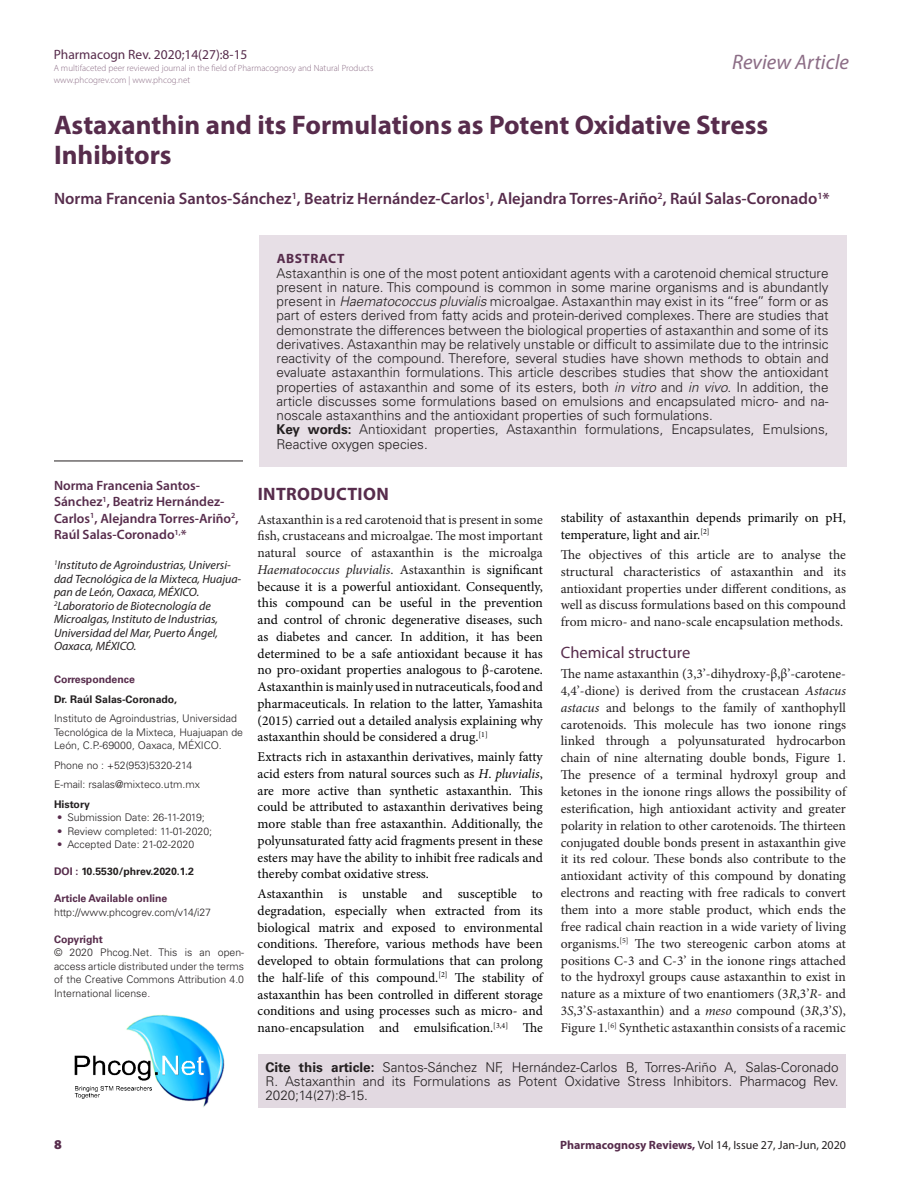
<style>
.page{position:relative;width:918px;height:1188px;background:#fff}
.page>*{position:absolute;margin:0;border:0;box-sizing:border-box;transform-origin:0 0}
.CT{font:700 27px/30px "Myriad Pro";color:#572c4c}
.t1{font:italic 21px "Myriad Pro";color:#8c6d86}
._1_HD{font:700 18px "Myriad Pro";letter-spacing:.02em;color:#572c4c}
.CA{font:600 16.5px "Myriad Pro";color:#572c4c}
._2_HD{font:16.5px "Myriad Pro";color:#572c4c}
.TXT{font:13.5px/16.8px "Minion Pro";color:#000;text-align:justify}
.TXT-2{font:13.5px/16.8px "Minion Pro";color:#231f20;text-align:justify}
.ABS_TXT{font:300 13.5px/14.2px "Univers LT Std";color:#231f20;text-align:justify}
.CA-2{font:600 13.5px/16.5px "Myriad Pro";color:#572c4c}
.t2{font:13.5px "Myriad Pro";color:#572c4c}
.ABS_HD{font:700 13.5px "Myriad Pro";letter-spacing:.04em;color:#572c4c}
.RRH{font:900 13.5px "Myriad Pro";color:#572c4c}
.CA_Aff{font:italic 12px/13.5px "Myriad Pro";color:#231f20}
.RRH-2{font:12px "Myriad Pro";color:#231f20}
.ABS_AU_ADD{font:300 10.5px/13.5px "Univers LT Std";color:#231f20}
.ABS_AU_ADD-2{font:700 10.5px "Univers LT Std";color:#231f20}
.ABS_AU_ADD-3{font:700 10.5px "Univers LT Std";color:#572c4c}
.ABS_TXT-2{font:700 10.5px "Univers LT Std";color:#572c4c}
.t3{font:300 9px/12px "Myriad Pro";color:#8c6d86}
.s1{color:#572c4c}
.s2{font-style:italic}
.s3{font-weight:700}
.s4{color:#231f20}
.s5{font-style:italic;color:#231f20}
.s6{font-weight:700;color:#572c4c}
</style>
<div class="page">
<hr style="left:54px;top:461px;width:189px;height:1px;background:#231f20">
<div style="left:258px;top:1054px;width:588px;height:54px;background:#e2d9e1"></div>
<img style="left:74px;top:1015px;width:150px;height:93px">
<div style="left:259px;top:235px;width:588px;height:232px;background:#e7dfe6"></div>
<p class="t2" style="left:54px;top:46px;width:195px">Pharmacogn Rev. 2020;14(27):8-15</p>
<p class="t3" style="left:54px;top:62px;width:321px">A multifaceted peer reviewed journal in the field of Pharmacognosy and Natural Products www.phcogrev.com | www.phcog.net</p>
<h2 class="t1" style="left:732px;top:49px;width:118px">Review Article</h2>
<p class="CT" style="left:54px;top:109px;width:716px">Astaxanthin and its Formulations as Potent Oxidative Stress<br>Inhibitors</p>
<p class="CA" style="left:54px;top:188px;width:777px">Norma Francenia Santos-Sánchez<sup>1</sup>, Beatriz Hernández-Carlos<sup>1</sup>, Alejandra Torres-Ariño<sup>2</sup>, Raúl Salas-Coronado<sup>1</sup>*</p>
<p class="CA-2" style="left:54px;top:477px;width:186px">Norma Francenia Santos-<br>Sánchez<sup>1</sup>, Beatriz Hernández-<br>Carlos<sup>1</sup>, Alejandra Torres-Ariño<sup>2</sup>,<br>Raúl Salas-Coronado<sup>1,</sup>*</p>
<p class="CA_Aff" style="left:54px;top:558px;width:189px"><sup>1</sup>Instituto de Agroindustrias, Universi&shy;dad Tecnológica de la Mixteca, Huajua&shy;pan de León, Oaxaca, MÉXICO.</p>
<p class="CA_Aff" style="left:54px;top:599px;width:165px"><sup>2</sup>Laboratorio de Biotecnología de<br>Microalgas, Instituto de Industrias,<br>Universidad del Mar, Puerto Ángel,<br>Oaxaca, MÉXICO.</p>
<p class="ABS_TXT-2" style="left:54px;top:673px;width:82px">Correspondence</p>
<p class="ABS_AU_ADD-2" style="left:54px;top:693px;width:125px">Dr. Raúl Salas-Coronado,</p>
<p class="ABS_AU_ADD" style="left:54px;top:712px;width:191px">Instituto de Agroindustrias, Universidad<br>Tecnológica de la Mixteca, Huajuapan de<br>León, C.P.-69000, Oaxaca, MÉXICO.</p>
<p class="ABS_AU_ADD" style="left:54px;top:758px;width:140px">Phone no : +52(953)5320-214</p>
<p class="ABS_AU_ADD" style="left:54px;top:778px;width:148px">E-mail: rsalas@mixteco.utm.mx</p>
<p class="ABS_AU_ADD-2" style="left:54px;top:798px;width:37px">History</p>
<p class="ABS_AU_ADD" style="left:57px;top:811px;width:149px"><span class="s1">•</span> Submission Date: 26-11-2019;</p>
<p class="ABS_AU_ADD" style="left:57px;top:824px;width:157px"><span class="s1">•</span> Review completed: 11-01-2020;</p>
<p class="ABS_AU_ADD" style="left:57px;top:838px;width:139px"><span class="s1">•</span> Accepted Date: 21-02-2020</p>
<p class="ABS_AU_ADD-2" style="left:54px;top:865px;width:141px"><span class="s1">DOI :</span> 10.5530/phrev.2020.1.2</p>
<p class="ABS_AU_ADD-3" style="left:54px;top:892px;width:115px">Article Available online</p>
<p class="ABS_AU_ADD" style="left:54px;top:905px;width:159px">http://www.phcogrev.com/v14/i27</p>
<p class="ABS_AU_ADD-3" style="left:54px;top:933px;width:50px">Copyright</p>
<p class="ABS_AU_ADD" style="left:54px;top:946px;width:192px;text-align:justify">© 2020 Phcog.Net. This is an open&shy;access article distributed under the terms of the Creative Commons Attribution 4.0<br>International license<span class="s1">.</span></p>
<p class="ABS_HD" style="left:277px;top:250px;width:69px">ABSTRACT</p>
<p class="ABS_TXT" style="left:277px;top:266px;width:554px">Astaxanthin is one of the most potent antioxidant agents with a carotenoid chemical structure present in nature. This compound is common in some marine organisms and is abundantly present in <span class="s2">Haematococcus pluvialis</span> microalgae. Astaxanthin may exist in its “free” form or as part of esters derived from fatty acids and protein-derived complexes. There are studies that demonstrate the differences between the biological properties of astaxanthin and some of its derivatives. Astaxanthin may be relatively unstable or difficult to assimilate due to the intrinsic reactivity of the compound. Therefore, several studies have shown methods to obtain and evaluate astaxanthin formulations. This article describes studies that show the antioxidant properties of astaxanthin and some of its esters, both <span class="s2">in vitro</span> and <span class="s2">in vivo</span>. In addition, the article discusses some formulations based on emulsions and encapsulated micro- and na&shy;noscale astaxanthins and the antioxidant properties of such formulations.</p>
<p class="ABS_TXT" style="left:277px;top:423px;width:553px"><span class="s3">Key words:</span> Antioxidant properties, Astaxanthin formulations, Encapsulates, Emulsions,<br>Reactive oxygen species.</p>
<p class="_1_HD" style="left:258px;top:482px;width:132px">INTRODUCTION</p>
<p class="TXT" style="left:258px;top:511px;width:287px"><span class="s4">Astaxanthin is a red carotenoid that is present in some fish, crustaceans and microalgae. The most important natural source of astaxanthin is the microalga </span><span class="s5">Haematococcus pluvialis</span><span class="s4">. Astaxanthin is</span> significant because it is a powerful antioxidant. Consequently, this compound can be useful in the prevention and control of chronic degenerative diseases, such as diabetes and cancer. In addition, it has been determined to be a safe antioxidant because it has no pro-oxidant properties analogous to β-carotene.<br>Astaxanthin is mainly used in nutraceuticals, food and pharmaceuticals. In relation to the latter, Yamashita (2015) carried out a detailed analysis explaining why astaxanthin should be considered a drug.<sup>[1]</sup></p>
<p class="TXT" style="left:258px;top:749px;width:287px">Extracts rich in astaxanthin derivatives, mainly fatty acid esters from natural sources such as <span class="s2">H</span>. <span class="s2">pluvialis</span>, are more active than synthetic astaxanthin. This could be attributed to astaxanthin derivatives being more stable than free astaxanthin. Additionally, the polyunsaturated fatty acid fragments present in these esters may have the ability to inhibit free radicals and thereby combat oxidative stress.</p>
<p class="TXT" style="left:258px;top:885px;width:287px">Astaxanthin is unstable and susceptible to degradation, especially when extracted from its biological matrix and exposed to environmental conditions. Therefore, various methods have been developed to obtain formulations that can prolong the half-life of this compound.<sup>[2]</sup> The stability of astaxanthin has been controlled in different storage conditions and using processes such as micro- and nano-encapsulation and emulsification.<sup>[3,4]</sup> The</p>
<p class="TXT" style="left:561px;top:509px;width:287px">stability of astaxanthin depends primarily on pH, temperature, light and air.<sup>[2]</sup></p>
<p class="TXT-2" style="left:561px;top:546px;width:287px">The objectives of this article are to analyse the structural characteristics of astaxanthin and its antioxidant properties under different conditions, as well as discuss formulations based on this compound from micro- and nano-scale encapsulation methods.</p>
<p class="_2_HD" style="left:561px;top:642px;width:131px">Chemical structure</p>
<p class="TXT-2" style="left:561px;top:665px;width:287px">The name astaxanthin (3,3’-dihydroxy-β,β’-carotene-4,4’-dione) is derived from the crustacean <span class="s2">Astacus astacus</span> and belongs to the family of xanthophyll carotenoids. This molecule has two ionone rings linked through a polyunsaturated hydrocarbon chain of nine alternating double bonds, Figure 1.<br>The presence of a terminal hydroxyl group and ketones in the ionone rings allows the possibility of esterification, high antioxidant activity and greater polarity in relation to other carotenoids. The thirteen conjugated double bonds present in astaxanthin give it its red colour. These bonds also contribute to the antioxidant activity of this compound by donating electrons and reacting with free radicals to convert them into a more stable product, which ends the free radical chain reaction in a wide variety of living organisms.<sup>[5]</sup> The two stereogenic carbon atoms at positions C-3 and C-3’ in the ionone rings attached to the hydroxyl groups cause astaxanthin to exist in nature as a mixture of two enantiomers (3<span class="s2">R</span>,3’<span class="s2">R</span>- and 3<span class="s2">S</span>,3’<span class="s2">S</span>-astaxanthin) and a <span class="s2">meso</span> compound (3<span class="s2">R</span>,3’<span class="s2">S</span>), Figure 1.<sup>[6]</sup> Synthetic astaxanthin consists of a racemic</p>
<p class="ABS_TXT" style="left:266px;top:1060px;width:575px"><span class="s3">Cite this article:</span> Santos-Sánchez NF, Hernández-Carlos B, Torres-Ariño A, Salas-Coronado R. Astaxanthin and its Formulations as Potent Oxidative Stress Inhibitors. Pharmacog Rev.<br>2020;14(27):8-15.</p>
<p class="RRH" style="left:54px;top:1136px;width:9px">8</p>
<p class="RRH-2" style="left:560px;top:1138px;width:287px"><span class="s6">Pharmacognosy Reviews,</span> Vol 14, Issue 27, Jan-Jun, 2020</p>
</div>
